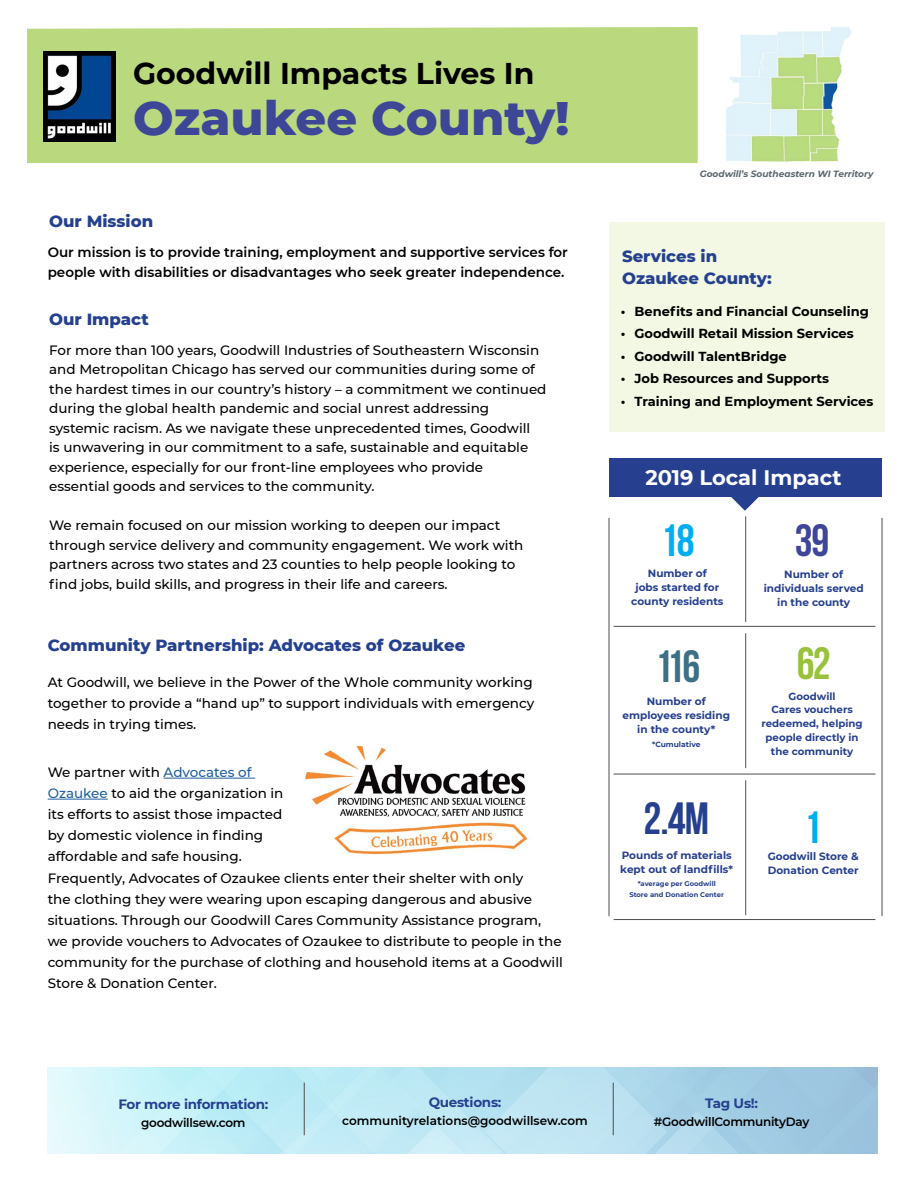
<style>
.page{position:relative;width:918px;height:1188px;background:#fff}
.page>*{position:absolute;margin:0;border:0;box-sizing:border-box;transform-origin:0 0}
.t1{font:800 48px "Montserrat";color:#3e4697}
.t2{font:700 45px "Bebas Neue";color:#26408f}
.t3{font:700 45px "Bebas Neue";color:#00aeef}
.t4{font:700 45px "Bebas Neue";color:#3c7085}
.t5{font:700 45px "Bebas Neue";color:#3e4697}
.t6{font:700 45px "Bebas Neue";color:#98c13c}
.t7{font:700 30px "Montserrat";color:#000}
.t8{font:700 21px "Montserrat";color:#fff}
.t9{font:800 16.5px/22.8px "Montserrat";color:#25408f}
.t10{font:500 13.5px/19.5px "Montserrat";color:#000}
.t11{font:600 13.5px/19.5px "Montserrat";color:#000}
.t12{font:700 13.5px "Montserrat";letter-spacing:-.02em;color:#25408f}
.t13{font:700 13.05px "Montserrat";color:#000}
.t14{font:600 12px "Montserrat";letter-spacing:-.02em;color:#000}
.t15{font:600 12px "Montserrat";color:#000}
.t16{font:700 10.5px/13.8px "Montserrat";color:#26408f;text-align:center}
.t17{font:700 10.2px/13.8px "Montserrat";color:#26408f;text-align:center}
.t18{font:italic 700 9px "Montserrat";color:#5a666d}
.t19{font:700 7.5px "Montserrat";color:#26408f}
.t20{font:700 6.75px/10.8px "Montserrat";color:#26408f;text-align:center}
.s1{color:#215e9e}
</style>
<div class="page">
<img style="left:304px;top:744px;width:224px;height:111px">
<div style="left:609px;top:223px;width:276px;height:209px;background:#f2f8e3"></div>
<div style="left:27px;top:27px;width:671px;height:136px;background:#bad97e"></div>
<img style="left:43px;top:51px;width:72px;height:90px">
<hr style="left:304px;top:1083px;width:1px;height:52px;background:#4d4d4f">
<hr style="left:609px;top:518px;width:1px;height:398px;background:#4d4d4f">
<hr style="left:745px;top:516px;width:1px;height:106px;background:#4d4d4f">
<hr style="left:614px;top:626px;width:261px;height:1px;background:#4d4d4f">
<hr style="left:745px;top:633px;width:1px;height:135px;background:#4d4d4f">
<hr style="left:614px;top:774px;width:261px;height:1px;background:#4d4d4f">
<div style="left:609px;top:459px;width:273px;height:38px;background:#26408f"></div>
<svg style="left:731px;top:497px;width:28px;height:14px"></svg>
<hr style="left:613px;top:1083px;width:1px;height:52px;background:#4d4d4f">
<hr style="left:882px;top:518px;width:1px;height:398px;background:#4d4d4f">
<img style="left:726px;top:27px;width:125px;height:135px">
<hr style="left:164px;top:778px;width:91px;height:1px;background:#215e9e">
<hr style="left:48px;top:799px;width:60px;height:1px;background:#215e9e">
<hr style="left:745px;top:780px;width:1px;height:135px;background:#4d4d4f">
<hr style="left:614px;top:919px;width:261px;height:1px;background:#4d4d4f">
<h3 class="t7" style="left:133px;top:52px;width:403px">Goodwill Impacts Lives In</h3>
<h1 class="t1" style="left:133px;top:83px;width:438px">Ozaukee County!</h1>
<p class="t9" style="left:49px;top:209px;width:106px">Our Mission</p>
<p class="t18" style="left:700px;top:168px;width:175px">Goodwill’s Southeastern WI Territory</p>
<p class="t11" style="left:48px;top:242px;width:522px">Our mission is to provide training, employment and supportive services for people with disabilities or disadvantages who seek greater independence.</p>
<p class="t9" style="left:622px;top:244px;width:151px">Services in<br>Ozaukee County:</p>
<p class="t9" style="left:49px;top:307px;width:101px">Our Impact</p>
<p class="t10" style="left:49px;top:340px;width:499px">For more than 100 years, Goodwill Industries of Southeastern Wisconsin and Metropolitan Chicago has served our communities during some of the hardest times in our country’s history – a commitment we continued during the global health pandemic and social unrest addressing systemic racism. As we navigate these unprecedented times, Goodwill<br>is unwavering in our commitment to a safe, sustainable and equitable experience, especially for our front-line employees who provide essential goods and services to the community.</p>
<p class="t10" style="left:49px;top:515px;width:476px">We remain focused on our mission working to deepen our impact through service delivery and community engagement. We work with partners across two states and 23 counties to help people looking to find jobs, build skills, and progress in their life and careers.</p>
<p class="t9" style="left:48px;top:633px;width:419px">Community Partnership: Advocates of Ozaukee</p>
<p class="t10" style="left:48px;top:671px;width:488px;line-height:21px;text-align:justify">At Goodwill, we believe in the Power of the Whole community working together to provide a “hand up” to support individuals with emergency needs in trying times.</p>
<p class="t10" style="left:48px;top:761px;width:517px;line-height:21.1px">We partner with <span class="s1">Advocates of<br>Ozaukee</span> to aid the organization in<br>its efforts to assist those impacted<br>by domestic violence in finding<br>affordable and safe housing.<br>Frequently, Advocates of Ozaukee clients enter their shelter with only<br>the clothing they were wearing upon escaping dangerous and abusive situations. Through our Goodwill Cares Community Assistance program, we provide vouchers to Advocates of Ozaukee to distribute to people in the community for the purchase of clothing and household items at a Goodwill Store &amp; Donation Center.</p>
<p class="t13" style="left:621px;top:302px;width:249px">• Benefits and Financial Counseling</p>
<p class="t13" style="left:621px;top:324px;width:234px">• Goodwill Retail Mission Services</p>
<p class="t13" style="left:621px;top:347px;width:167px">• Goodwill TalentBridge</p>
<p class="t13" style="left:621px;top:369px;width:210px">• Job Resources and Supports</p>
<p class="t13" style="left:621px;top:392px;width:254px">• Training and Employment Services</p>
<h3 class="t8" style="left:645px;top:463px;width:198px">2019 Local Impact</h3>
<h2 class="t3" style="left:661px;top:515px;width:35px">18</h2>
<h2 class="t5" style="left:795px;top:515px;width:36px">39</h2>
<p class="t16" style="left:631px;top:566px;width:94px">Number of<br>jobs started for county residents</p>
<p class="t16" style="left:764px;top:567px;width:101px">Number of individuals served in the county</p>
<h2 class="t4" style="left:655px;top:642px;width:47px">116</h2>
<h2 class="t6" style="left:797px;top:639px;width:35px">62</h2>
<p class="t16" style="left:623px;top:694px;width:109px">Number of employees residing in the county*</p>
<p class="t19" style="left:652px;top:739px;width:50px">*Cumulative</p>
<p class="t17" style="left:762px;top:688px;width:103px">Goodwill<br>Cares vouchers redeemed, helping people directly in the community</p>
<h2 class="t2" style="left:643px;top:794px;width:67px">2.4M</h2>
<h2 class="t3" style="left:804px;top:803px;width:19px">1</h2>
<p class="t16" style="left:620px;top:848px;width:114px;text-align:left">Pounds of materials kept out of landfills*</p>
<p class="t20" style="left:629px;top:878px;width:96px">*average per Goodwill<br>Store and Donation Center</p>
<p class="t16" style="left:768px;top:849px;width:93px;text-align:left">Goodwill Store &amp;<br>Donation Center</p>
<p class="t12" style="left:118px;top:1094px;width:151px">For more information:</p>
<p class="t14" style="left:141px;top:1114px;width:106px">goodwillsew.com</p>
<p class="t12" style="left:429px;top:1092px;width:74px">Questions:</p>
<p class="t15" style="left:342px;top:1112px;width:247px">communityrelations@goodwillsew.com</p>
<p class="t12" style="left:705px;top:1093px;width:55px">Tag Us!:</p>
<p class="t14" style="left:654px;top:1113px;width:157px">#GoodwillCommunityDay</p>
</div>
